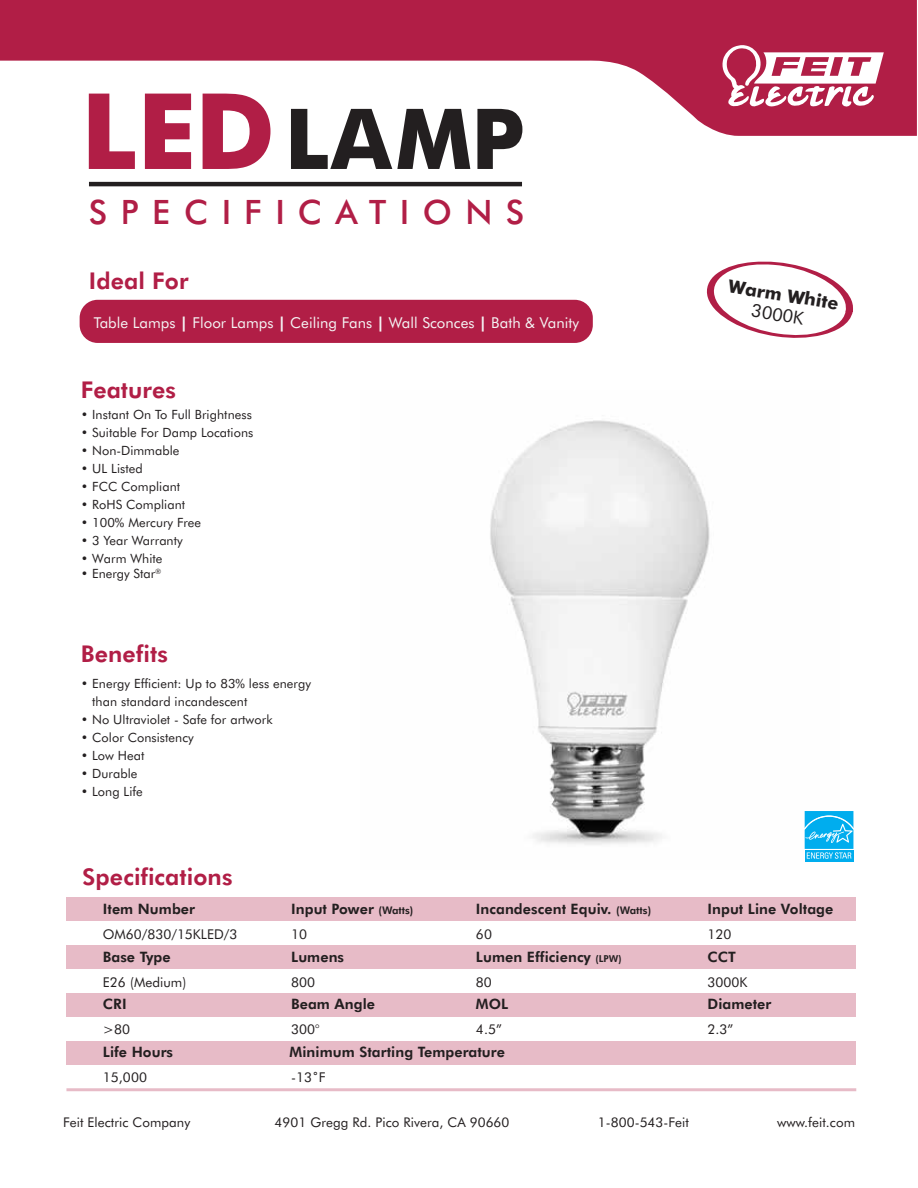
<style>
.page{position:relative;width:918px;height:1188px;background:#fff}
.page>*{position:absolute;margin:0;border:0;box-sizing:border-box;transform-origin:0 0}
.t1{font:700 84px "Futura BT";color:#231f20}
.t2{font:500 33.6px "Futura BT";letter-spacing:.4em;color:#b11e46}
.t3{font:800 23.1px "Futura BT";letter-spacing:.005em;color:#b11e46}
.t4{font:700 17.85px "Futura BT";color:#231f20}
.t5{font:17.85px "Futura BT";color:#231f20}
.t6{font:15px "Futura BT";letter-spacing:.005em;color:#f5f5f5}
.t7{font:800 14.4px "Futura BT";letter-spacing:.005em;color:#231f20}
.t8{font:13.5px "Futura BT";letter-spacing:.005em;color:#231f20}
.t9{font:13.35px "Futura BT";letter-spacing:.005em;color:#231f20}
.t10{font:12.75px/18px "Futura BT";letter-spacing:.005em;color:#231f20}
.s1{font-size:105.45px;color:#b11e46}
.s2{font-weight:700}
.s3{font-size:10.5px}
.s4{font-size:9.6px}
</style>
<div class="page">
<img style="left:490px;top:420px;width:220px;height:425px">
<hr style="left:66px;top:1088px;width:790px;height:3px;background:#b11e46">
<div style="left:66px;top:897px;width:790px;height:24px;background:#e7bbc7"></div>
<div style="left:66px;top:945px;width:790px;height:24px;background:#e7bbc7"></div>
<div style="left:66px;top:993px;width:790px;height:24px;background:#e7bbc7"></div>
<div style="left:66px;top:1041px;width:790px;height:24px;background:#e7bbc7"></div>
<svg style="left:706px;top:261px;width:147px;height:77px"></svg>
<hr style="left:89px;top:182px;width:433px;height:4px;background:#231f20">
<svg style="left:0;top:0;width:917px;height:136px;fill:#b11e46"></svg>
<svg style="left:721px;top:45px;width:163px;height:63px"></svg>
<div style="left:80px;top:300px;width:513px;height:43px;background:#b11e46;border-radius:18px"></div>
<svg style="left:804px;top:811px;width:50px;height:51px;background:#2ebbf0"></svg>
<h1 class="t1" style="left:81px;top:88px;width:445px"><span class="s1">LED</span>LAMP</h1>
<h2 class="t2" style="left:89px;top:191px;width:437px">SPECIFICATIONS</h2>
<h3 class="t3" style="left:89px;top:267px;width:101px">Ideal For</h3>
<p class="t6" style="left:94px;top:314px;width:487px">Table Lamps <span class="s2">|</span> Floor Lamps <span class="s2">|</span> Ceiling Fans <span class="s2">|</span> Wall Sconces <span class="s2">|</span> Bath &amp; Vanity</p>
<h3 class="t3" style="left:81px;top:376px;width:97px">Features</h3>
<p class="t10" style="left:81px;top:405px;width:173px">• Instant On To Full Brightness</p>
<p class="t10" style="left:81px;top:423px;width:174px">• Suitable For Damp Locations</p>
<p class="t10" style="left:81px;top:441px;width:100px">• Non-Dimmable</p>
<p class="t10" style="left:81px;top:459px;width:63px">• UL Listed</p>
<p class="t10" style="left:81px;top:477px;width:101px">• FCC Compliant</p>
<p class="t10" style="left:81px;top:495px;width:106px">• RoHS Compliant</p>
<p class="t10" style="left:81px;top:513px;width:122px">• 100% Mercury Free</p>
<p class="t10" style="left:81px;top:531px;width:104px">• 3 Year Warranty</p>
<p class="t10" style="left:81px;top:565px;width:82px">• Energy Star<sup>®</sup></p>
<p class="t10" style="left:81px;top:549px;width:83px">• Warm White</p>
<h3 class="t3" style="left:81px;top:639px;width:89px">Benefits</h3>
<p class="t10" style="left:92px;top:674px;width:220px;text-indent:-11px">• Energy Efficient: Up to 83% less energy than standard incandescent</p>
<p class="t10" style="left:81px;top:710px;width:193px">• No Ultraviolet - Safe for artwork</p>
<p class="t10" style="left:81px;top:728px;width:114px">• Color Consistency</p>
<p class="t10" style="left:81px;top:746px;width:65px">• Low Heat</p>
<p class="t10" style="left:81px;top:764px;width:58px">• Durable</p>
<p class="t10" style="left:81px;top:782px;width:64px">• Long Life</p>
<h3 class="t3" style="left:82px;top:862px;width:152px">Specifications</h3>
<p class="t7" style="left:103px;top:900px;width:94px">Item Number</p>
<p class="t7" style="left:291px;top:900px;width:124px">Input Power <span class="s3">(Watts)</span></p>
<p class="t7" style="left:476px;top:900px;width:177px">Incandescent Equiv. <span class="s3">(Watts)</span></p>
<h3 class="t4" style="left:730px;top:275px;width:113px;rotate:9deg">Warm White</h3>
<h3 class="t5" style="left:753px;top:299px;width:54px;rotate:9deg">3000K</h3>
<p class="t7" style="left:708px;top:900px;width:127px">Input Line Voltage</p>
<p class="t8" style="left:103px;top:926px;width:136px">OM60/830/15KLED/3</p>
<p class="t8" style="left:291px;top:926px;width:17px">10</p>
<p class="t8" style="left:476px;top:926px;width:17px">60</p>
<p class="t8" style="left:708px;top:926px;width:26px">120</p>
<p class="t7" style="left:476px;top:948px;width:147px">Lumen Efficiency <span class="s4">(LPW)</span></p>
<p class="t7" style="left:708px;top:948px;width:30px">CCT</p>
<p class="t7" style="left:291px;top:948px;width:54px">Lumens</p>
<p class="t7" style="left:291px;top:995px;width:85px">Beam Angle</p>
<p class="t7" style="left:708px;top:995px;width:65px">Diameter</p>
<p class="t7" style="left:103px;top:948px;width:69px">Base Type</p>
<p class="t8" style="left:103px;top:974px;width:85px">E26 (Medium)</p>
<p class="t8" style="left:708px;top:974px;width:42px">3000K</p>
<p class="t8" style="left:291px;top:974px;width:25px">800</p>
<p class="t8" style="left:476px;top:974px;width:17px">80</p>
<p class="t7" style="left:103px;top:995px;width:25px">CRI</p>
<p class="t7" style="left:103px;top:1043px;width:72px">Life Hours</p>
<p class="t8" style="left:103px;top:1069px;width:46px">15,000</p>
<p class="t7" style="left:476px;top:995px;width:34px">MOL</p>
<p class="t7" style="left:290px;top:1043px;width:217px">Minimum Starting Temperature</p>
<p class="t8" style="left:291px;top:1021px;width:30px">300°</p>
<p class="t8" style="left:708px;top:1021px;width:27px">2.3”</p>
<p class="t8" style="left:476px;top:1021px;width:27px">4.5”</p>
<p class="t8" style="left:103px;top:1021px;width:29px">&gt;80</p>
<p class="t8" style="left:291px;top:1069px;width:36px">-13˚F</p>
<p class="t9" style="left:63px;top:1114px;width:129px">Feit Electric Company</p>
<p class="t9" style="left:275px;top:1114px;width:236px">4901 Gregg Rd. Pico Rivera, CA 90660</p>
<p class="t9" style="left:598px;top:1114px;width:93px">1-800-543-Feit</p>
<p class="t9" style="left:777px;top:1114px;width:79px">www.feit.com</p>
</div>
